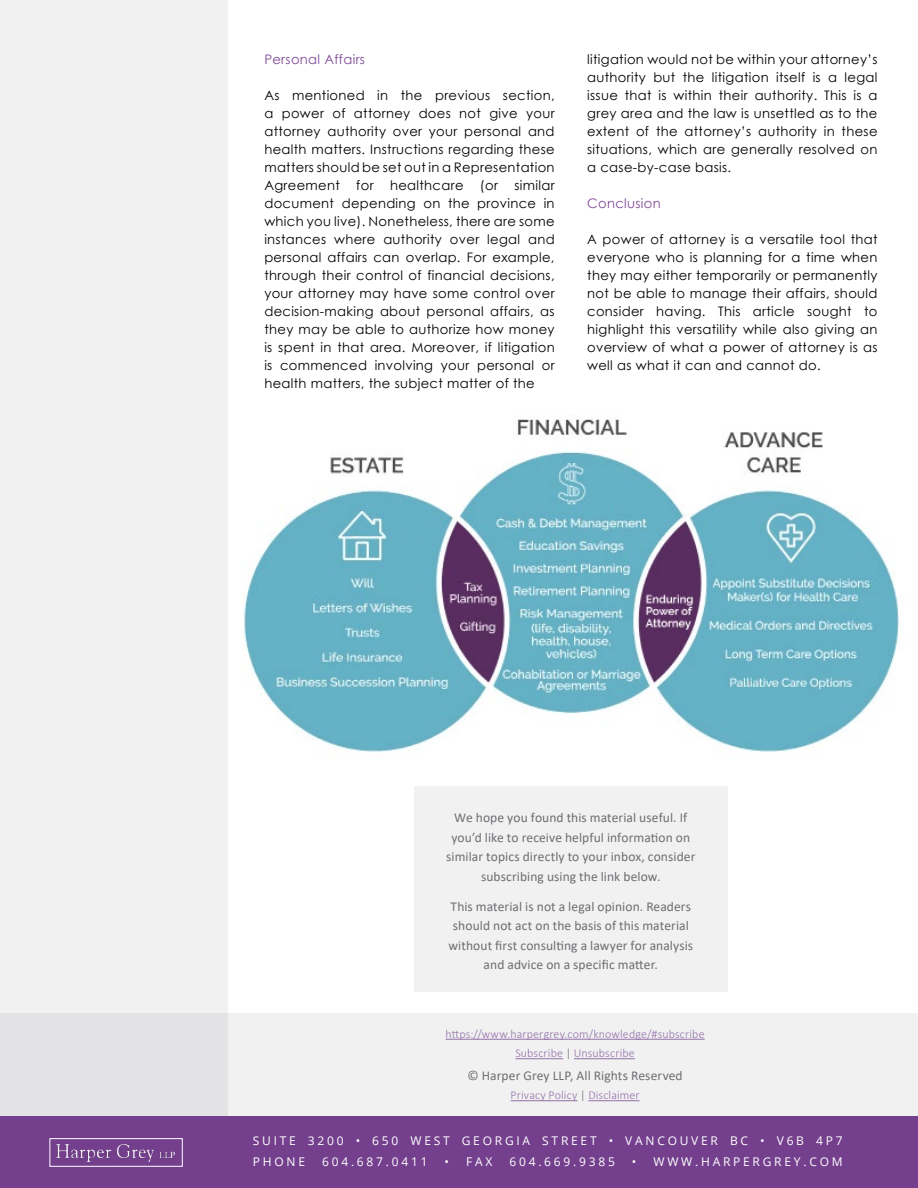
<style>
.page{position:relative;width:918px;height:1188px;background:#fff}
.page>*{position:absolute;margin:0;border:0;box-sizing:border-box;transform-origin:0 0}
.t1{font:13.5px/19.5px "Calibri";letter-spacing:.005em;color:#6d6e71;text-align:center}
.t2{font:13.2px/18px "Century Gothic";letter-spacing:.025em;color:#000;text-align:justify}
.t3{font:13.2px "Century Gothic";letter-spacing:.025em;color:#804997}
.t4{font:12px/21px "Open Sans";letter-spacing:.23em;color:#fff}
.t5{font:300 12px/19.5px "Calibri";letter-spacing:.01em;color:#926fa7;text-align:center}
.s1{color:#6d6e71}
</style>
<div class="page">
<div style="left:0;top:0;width:227px;height:1188px;background:#f1f1f2"></div>
<div style="left:0;top:1117px;width:918px;height:71px;background:#74408d"></div>
<div style="left:0;top:1013px;width:918px;height:103px;background:linear-gradient(to right,#e6e6e8,#f5f5f6)"></div>
<div style="left:50px;top:1138px;width:133px;height:29px;border:1px solid #fff"></div>
<img style="left:57px;top:1145px;width:118px;height:17px">
<hr style="left:446px;top:1039px;width:259px;height:1px;background:#926fa7">
<hr style="left:515px;top:1058px;width:48px;height:1px;background:#926fa7">
<hr style="left:574px;top:1058px;width:61px;height:1px;background:#926fa7">
<hr style="left:511px;top:1100px;width:66px;height:1px;background:#926fa7">
<hr style="left:588px;top:1100px;width:52px;height:1px;background:#926fa7">
<div style="left:414px;top:786px;width:314px;height:206px;background:#f1f1f2"></div>
<img style="left:243px;top:419px;width:656px;height:333px">
<p class="t3" style="left:264px;top:50px;width:102px">Personal Affairs</p>
<p class="t2" style="left:264px;top:86px;width:292px">As mentioned in the previous section, a power of attorney does not give your attorney authority over your personal and health matters. Instructions regarding these matters should be set out in a Representation Agreement</p>
<p class="t2" style="left:264px;top:176px;width:292px;text-indent:250px">similar document depending on the province in which you live). Nonetheless, there are some instances where authority over legal and personal affairs can overlap. For example, through their control of financial decisions, your attorney may have some control over decision-making about personal affairs, as they may be able to authorize how money is spent in that area. Moreover, if litigation is commenced involving your personal or health matters, the subject matter of the</p>
<p class="t2" style="left:356px;top:176px;width:19px">for</p>
<p class="t2" style="left:390px;top:176px;width:75px">healthcare</p>
<p class="t2" style="left:480px;top:176px;width:20px">(or</p>
<p class="t2" style="left:587px;top:50px;width:292px">litigation would not be within your attorney’s authority but the litigation itself is a legal issue that is within their authority. This is a grey area and the law is unsettled as to the extent of the attorney’s authority in these situations, which are generally resolved on a case-by-case basis.</p>
<p class="t3" style="left:587px;top:194px;width:75px">Conclusion</p>
<p class="t2" style="left:587px;top:230px;width:292px">A power of attorney is a versatile tool that everyone who is planning for a time when they may either temporarily or permanently not be able to manage their affairs, should consider having. This article sought to highlight this versatility while also giving an overview of what a power of attorney is as well as what it can and cannot do.</p>
<p class="t1" style="left:446px;top:807px;width:251px">We hope you found this material useful. If you’d like to receive helpful information on similar topics directly to your inbox, consider subscribing using the link below.</p>
<p class="t1" style="left:448px;top:896px;width:246px">This material is not a legal opinion. Readers should not act on the basis of this material without first consulting a lawyer for analysis and advice on a specific matter.</p>
<p class="t5" style="left:446px;top:1024px;width:261px">https://www.harpergrey.com/knowledge/#subscribe<br>Subscribe <span class="s1">|</span> Unsubscribe</p>
<p class="t1" style="left:467px;top:1065px;width:217px">© Harper Grey LLP, All Rights Reserved</p>
<p class="t5" style="left:511px;top:1085px;width:131px">Privacy Policy <span class="s1">|</span> Disclaimer</p>
<p class="t4" style="left:253px;top:1130px;width:591px">SUITE 3200 • 650 WEST GEORGIA STREET • VANCOUVER BC • V6B 4P7<br>PHONE</p>
<p class="t4" style="left:322px;top:1151px;width:107px">604.687.0411</p>
<p class="t4" style="left:445px;top:1151px;width:49px">• FAX</p>
<p class="t4" style="left:509px;top:1151px;width:107px">604.669.9385</p>
<p class="t4" style="left:632px;top:1151px;width:212px">• WWW.HARPERGREY.COM</p>
</div>
